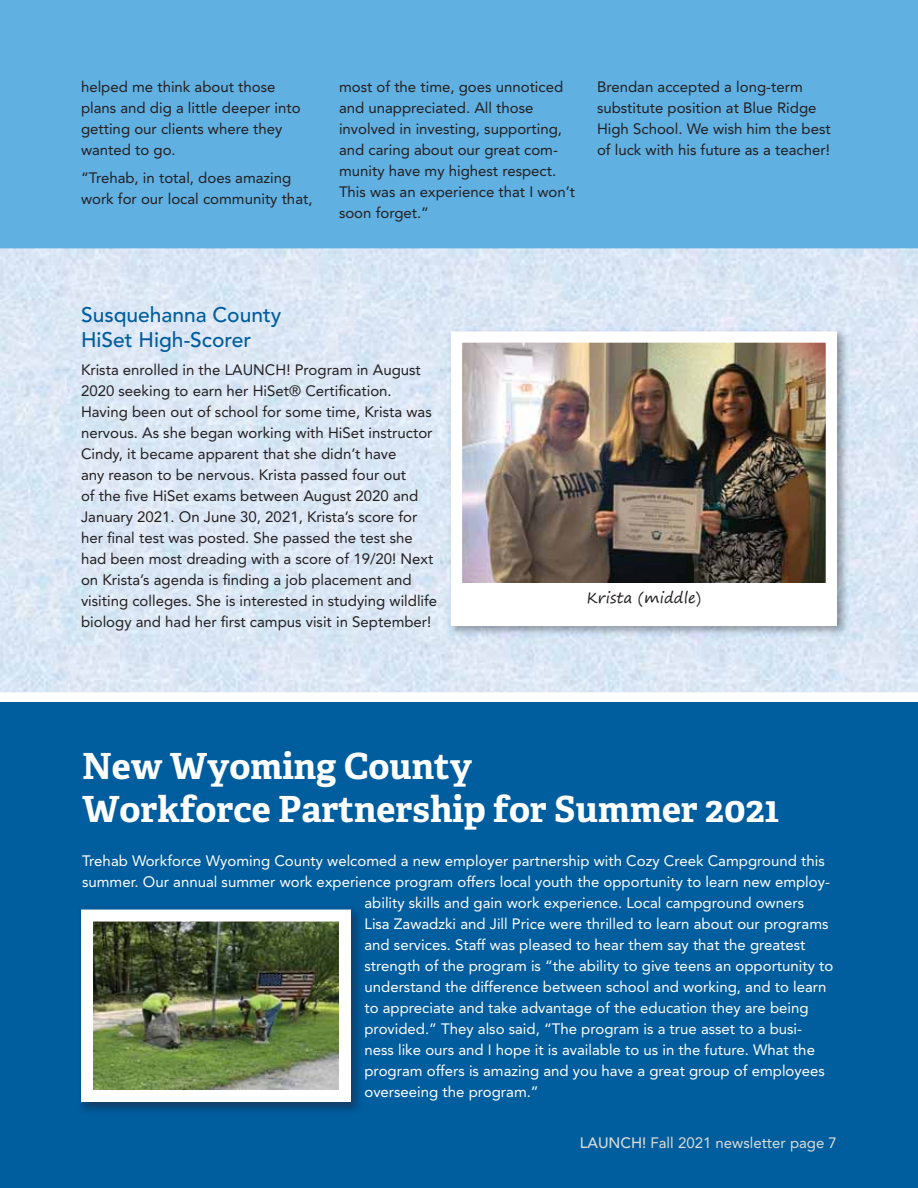
<style>
.page{position:relative;width:918px;height:1188px;background:#fff}
.page>*{position:absolute;margin:0;border:0;box-sizing:border-box;transform-origin:0 0}
.t1{font:700 36px/43.2px "Adelle";color:#fff}
.t2{font:500 21px/25.2px "Avenir LT Std";color:#005d9e}
.t3{font:15px/21px "Avenir LT Std";color:#231f20}
.t4{font:15px "Avenir LT Std";color:#fff}
.t5{font:15px "Avenir LT Std";color:#dbddd8}
.t6{font:15px "Segoe Print";color:#231f20}
.s1{font-weight:500}
</style>
<div class="page">
<div style="left:0;top:0;width:918px;height:291px;background:#60b0e2"></div>
<img style="left:0;top:248px;width:918px;height:444px">
<div style="left:0;top:702px;width:918px;height:486px;background:#005d9e"></div>
<img style="left:79px;top:907px;width:278px;height:201px">
<img style="left:447px;top:328px;width:401px;height:310px">
<img style="left:445px;top:326px;width:398px;height:306px">
<div style="left:455px;top:584px;width:378px;height:42px;background:#fff"></div>
<p class="t3" style="left:81px;top:78px;width:221px">helped me think about those plans and dig a little deeper into getting our clients where they wanted to go.</p>
<p class="t3" style="left:81px;top:169px;width:233px">“Trehab, in total, does amazing work for our local community that,</p>
<p class="t3" style="left:339px;top:78px;width:237px">most of the time, goes unnoticed and unappreciated. All those involved in investing, supporting, and caring about our great com&shy;munity have my highest respect.<br>This was an experience that I won’t soon forget.”</p>
<p class="t3" style="left:597px;top:78px;width:235px">Brendan accepted a long-term substitute position at Blue Ridge<br>High School. We wish him the best of luck with his future as a teacher!</p>
<h2 class="t2" style="left:81px;top:304px;width:202px">Susquehanna County<br>HiSet High-Scorer</h2>
<p class="t3" style="left:81px;top:361px;width:358px">Krista enrolled in the LAUNCH! Program in August 2020 seeking to earn her HiSet® Certification.<br>Having been out of school for some time, Krista was nervous. As she began working with HiSet instructor Cindy, it became apparent that she didn’t have<br>any reason to be nervous. Krista passed four out<br>of the five HiSet exams between August 2020 and January 2021. On June 30, 2021, Krista’s score for her final test was posted. She passed the test she had been most dreading with a score of 19/20! Next on Krista’s agenda is finding a job placement and visiting colleges. She is interested in studying wildlife biology and had her first campus visit in September!</p>
<p class="t6" style="left:587px;top:591px;width:116px">Krista (middle)</p>
<h1 class="t1" style="left:82px;top:748px;width:699px">New Wyoming County<br>Workforce Partnership for Summer 2021</h1>
<p class="t4" style="left:82px;top:855px;width:744px">Trehab Workforce Wyoming County welcomed a new employer partnership with Cozy Creek Campground this</p>
<p class="t4" style="left:82px;top:876px;width:749px">summer. Our annual summer work experience program offers local youth the opportunity to learn new employ-</p>
<p class="t4" style="left:365px;top:897px;width:441px">ability skills and gain work experience. Local campground owners</p>
<p class="t4" style="left:365px;top:918px;width:466px">Lisa Zawadzki and Jill Price were thrilled to learn about our programs</p>
<p class="t4" style="left:365px;top:939px;width:443px">and services. Staff was pleased to hear them say that the greatest</p>
<p class="t4" style="left:365px;top:960px;width:470px">strength of the program is “the ability to give teens an opportunity to</p>
<p class="t4" style="left:365px;top:981px;width:463px">understand the difference between school and working, and to learn</p>
<p class="t4" style="left:365px;top:1002px;width:446px">to appreciate and take advantage of the education they are being</p>
<p class="t4" style="left:365px;top:1023px;width:439px">provided.” They also said, “The program is a true asset to a busi-</p>
<p class="t4" style="left:365px;top:1044px;width:452px">ness like ours and I hope it is available to us in the future. What the</p>
<p class="t4" style="left:365px;top:1065px;width:462px">program offers is amazing and you have a great group of employees</p>
<p class="t4" style="left:365px;top:1086px;width:176px">overseeing the program.”</p>
<p class="t5" style="left:580px;top:1136px;width:259px"><span class="s1">LAUNCH!</span> Fall 2021 newsletter page 7</p>
</div>
